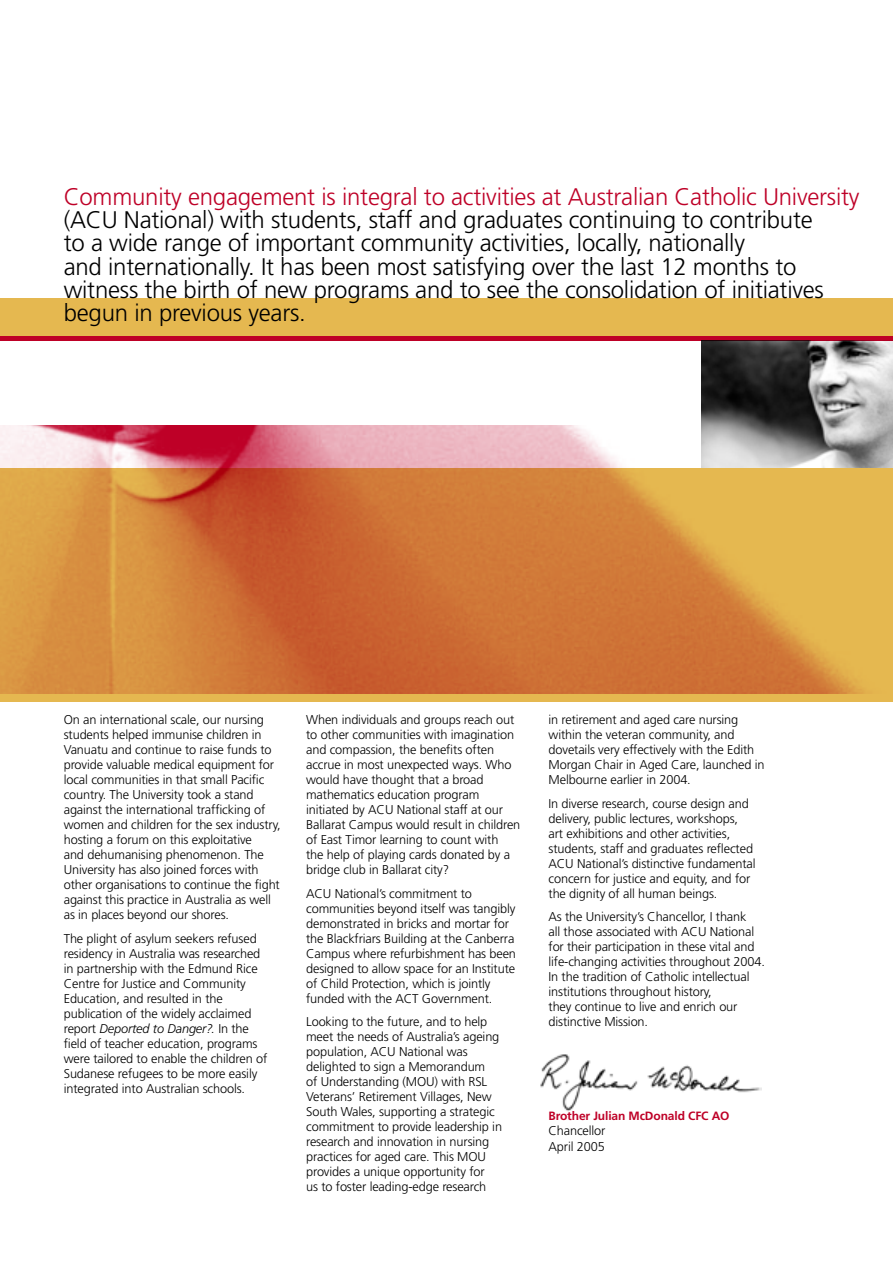
<style>
.page{position:relative;width:893px;height:1263px;background:#fff}
.page>*{position:absolute;margin:0;border:0;box-sizing:border-box;transform-origin:0 0}
.t1{font:300 24px/23.2px "Frutiger";letter-spacing:-.01em;color:#000}
.t2{font:300 24px "Frutiger";letter-spacing:-.01em;color:#be0027}
.t3{font:300 12.75px/15px "Frutiger";letter-spacing:-.01em;color:#000}
.t4{font:700 12px "Frutiger";letter-spacing:-.01em;color:#be0027}
.s1{font-style:italic}
</style>
<div class="page">
<div style="left:0;top:298px;width:893px;height:404px;background:#e5b850"></div>
<div style="left:0;top:340px;width:893px;height:128px;background:#fff"></div>
<img style="left:0;top:425px;width:865px;height:268px">
<hr style="left:0;top:336px;width:893px;height:4px;background:#be0027">
<img style="left:702px;top:340px;width:191px;height:128px">
<img style="left:540px;top:1054px;width:221px;height:58px">
<h1 class="t2" style="left:64px;top:183px;width:797px">Community engagement is integral to activities at Australian Catholic University</h1>
<p class="t1" style="left:64px;top:208px;width:762px">(ACU National) with students, staff and graduates continuing to contribute to a wide range of important community activities, locally, nationally<br>and internationally. It has been most satisfying over the last 12 months to witness the birth of new programs and to see the consolidation of initiatives begun in previous years.</p>
<p class="t3" style="left:64px;top:712px;width:218px">On an international scale, our nursing students helped immunise children in Vanuatu and continue to raise funds to provide valuable medical equipment for local communities in that small Pacific country. The University took a stand against the international trafficking of women and children for the sex industry, hosting a forum on this exploitative<br>and dehumanising phenomenon. The University has also joined forces with other organisations to continue the fight against this practice in Australia as well as in places beyond our shores.</p>
<p class="t3" style="left:64px;top:931px;width:205px">The plight of asylum seekers refused residency in Australia was researched in partnership with the Edmund Rice Centre for Justice and Community Education, and resulted in the publication of the widely acclaimed report <span class="s1">Deported to Danger?.</span> In the field of teacher education, programs were tailored to enable the children of Sudanese refugees to be more easily integrated into Australian schools.</p>
<p class="t3" style="left:306px;top:712px;width:216px">When individuals and groups reach out to other communities with imagination and compassion, the benefits often accrue in most unexpected ways. Who would have thought that a broad mathematics education program initiated by ACU National staff at our Ballarat Campus would result in children of East Timor learning to count with<br>the help of playing cards donated by a bridge club in Ballarat city?</p>
<p class="t3" style="left:306px;top:886px;width:211px">ACU National’s commitment to communities beyond itself was tangibly demonstrated in bricks and mortar for the Blackfriars Building at the Canberra Campus where refurbishment has been designed to allow space for an Institute of Child Protection, which is jointly funded with the ACT Government.</p>
<p class="t3" style="left:306px;top:1014px;width:197px">Looking to the future, and to help meet the needs of Australia’s ageing population, ACU National was delighted to sign a Memorandum<br>of Understanding (MOU) with RSL Veterans’ Retirement Villages, New South Wales, supporting a strategic commitment to provide leadership in research and innovation in nursing practices for aged care. This MOU provides a unique opportunity for<br>us to foster leading-edge research</p>
<p class="t3" style="left:549px;top:712px;width:218px">in retirement and aged care nursing within the veteran community, and dovetails very effectively with the Edith Morgan Chair in Aged Care, launched in Melbourne earlier in 2004.</p>
<p class="t3" style="left:549px;top:796px;width:209px">In diverse research, course design and delivery, public lectures, workshops, art exhibitions and other activities, students, staff and graduates reflected ACU National’s distinctive fundamental concern for justice and equity, and for the dignity of all human beings.</p>
<p class="t3" style="left:549px;top:909px;width:218px">As the University’s Chancellor, I thank<br>all those associated with ACU National for their participation in these vital and life-changing activities throughout 2004.<br>In the tradition of Catholic intellectual institutions throughout history,<br>they continue to live and enrich our distinctive Mission.</p>
<p class="t4" style="left:549px;top:1109px;width:182px">Brother Julian McDonald CFC AO</p>
<p class="t3" style="left:549px;top:1123px;width:58px">Chancellor<br>April 2005</p>
</div>
